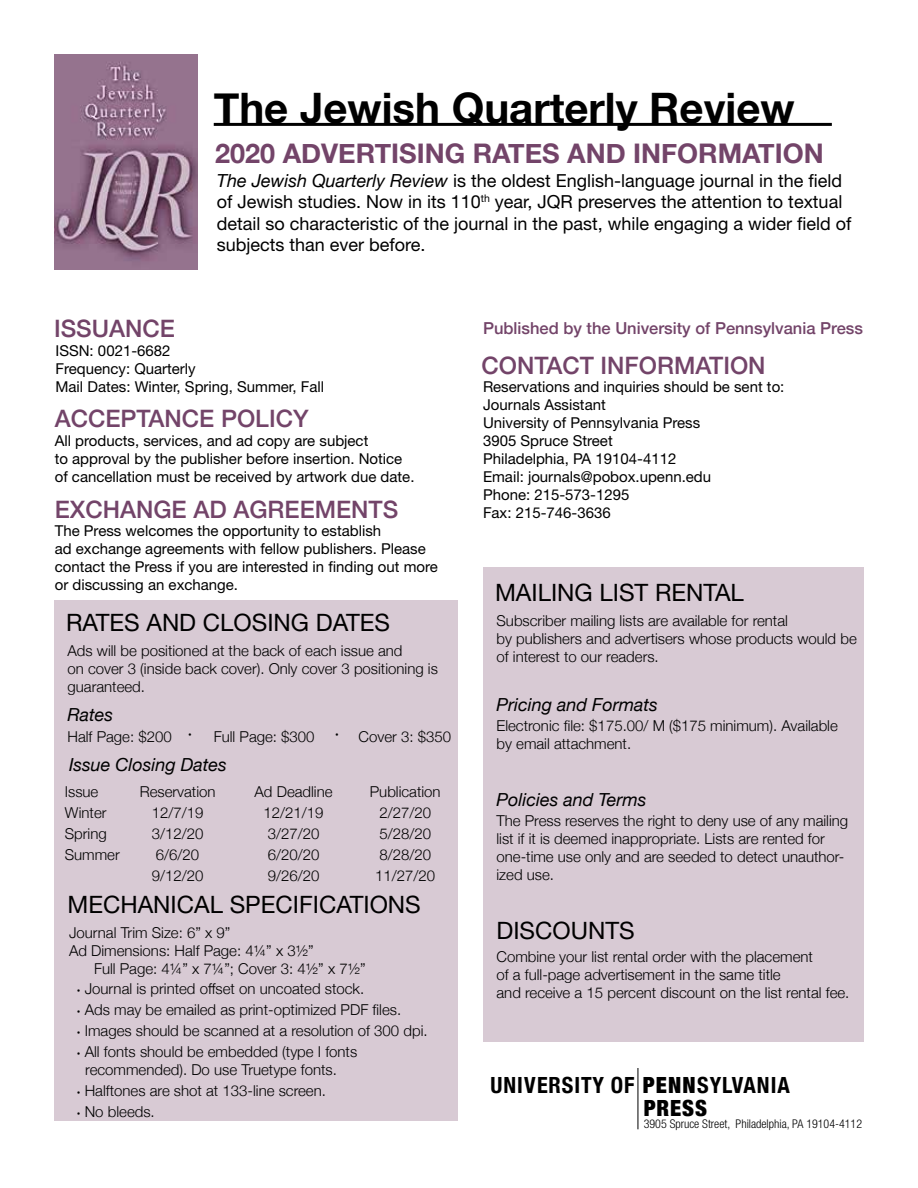
<style>
.page{position:relative;width:918px;height:1188px;background:#fff}
.page>*{position:absolute;margin:0;border:0;box-sizing:border-box;transform-origin:0 0}
.t1{font:700 42px "Helvetica Neue";color:#000}
.t2{font:700 27px "Helvetica Neue";color:#734469}
.t3{font:24px "Helvetica Neue LT Std";color:#000}
.t4{font:500 24px "Helvetica Neue";color:#734469}
.t5{font:700 condensed 22.35px/22.5px "Helvetica Neue";letter-spacing:.04em;color:#000}
.t6{font:18px/21.6px "Helvetica Neue LT Std";color:#000}
.t7{font:italic 18px "Helvetica Neue";color:#000}
.t8{font:500 16.5px "Helvetica Neue";color:#734469}
.t9{font:300 15px/21px "Helvetica Neue";color:#000}
.t10{font:15px/18px "Helvetica Neue LT Std";color:#000}
.t11{font:700 condensed 15px "Minion Pro";color:#000}
.t12{font:300 condensed 12px "Helvetica Neue LT Std";color:#000}
.s1{font-family:"Helvetica Neue";font-style:italic}
.s2{font-family:"Minion Pro";font-weight:700;font-stretch:condensed}
.s3{font-weight:900}
</style>
<div class="page">
<hr style="left:214px;top:123px;width:618px;height:3px;background:#000">
<img style="left:55px;top:54px;width:143px;height:216px">
<div style="left:55px;top:600px;width:403px;height:520px;background:#d8cad4"></div>
<div style="left:483px;top:567px;width:381px;height:474px;background:#d8cad4"></div>
<hr style="left:638px;top:1068px;width:1px;height:61px;background:#000">
<h1 class="t1" style="left:214px;top:75px;width:582px">The Jewish Quarterly Review</h1>
<h2 class="t2" style="left:215px;top:132px;width:610px">2020 ADVERTISING RATES AND INFORMATION</h2>
<p class="t6" style="left:217px;top:169px;width:636px"><span class="s1">The Jewish Quarterly Review</span> is the oldest English-language journal in the field of Jewish studies. Now in its 110<sup>th</sup> year, JQR preserves the attention to textual detail so characteristic of the journal in the past, while engaging a wider field of subjects than ever before.</p>
<h3 class="t4" style="left:54px;top:310px;width:122px">ISSUANCE</h3>
<p class="t10" style="left:56px;top:342px;width:270px">ISSN: 0021-6682<br>Frequency: Quarterly<br>Mail Dates: Winter, Spring, Summer, Fall</p>
<h3 class="t4" style="left:55px;top:400px;width:255px">ACCEPTANCE POLICY</h3>
<p class="t10" style="left:55px;top:431px;width:361px">All products, services, and ad copy are subject<br>to approval by the publisher before insertion. Notice of cancellation must be received by artwork due date.</p>
<h3 class="t4" style="left:55px;top:491px;width:345px">EXCHANGE AD AGREEMENTS</h3>
<p class="t10" style="left:55px;top:521px;width:385px">The Press welcomes the opportunity to establish<br>ad exchange agreements with fellow publishers. Please contact the Press if you are interested in finding out more or discussing an exchange.</p>
<h3 class="t3" style="left:66px;top:608px;width:326px">RATES AND CLOSING DATES</h3>
<p class="t9" style="left:68px;top:641px;width:372px;line-height:18px">Ads will be positioned at the back of each issue and<br>on cover 3 (inside back cover). Only cover 3 positioning is guaranteed.</p>
<p class="t7" style="left:68px;top:701px;width:47px">Rates</p>
<p class="t9" style="left:68px;top:725px;width:126px">Half Page: $200 <sup>∙</sup></p>
<p class="t9" style="left:214px;top:725px;width:102px">Full Page: $300</p>
<p class="t11" style="left:335px;top:723px;width:5px">∙</p>
<p class="t9" style="left:358px;top:725px;width:94px">Cover 3: $350</p>
<p class="t7" style="left:69px;top:752px;width:159px">Issue Closing Dates</p>
<p class="t9" style="left:65px;top:780px;width:57px">Issue<br>Winter<br>Spring<br>Summer</p>
<p class="t9" style="left:255px;top:780px;width:80px;text-align:center">Ad Deadline<br>12/21/19<br>3/27/20<br>6/20/20<br>9/26/20</p>
<p class="t9" style="left:140px;top:780px;width:77px;text-align:center">Reservation<br>12/7/19<br>3/12/20<br>6/6/20<br>9/12/20</p>
<p class="t9" style="left:370px;top:780px;width:72px;text-align:center">Publication<br>2/27/20<br>5/28/20<br>8/28/20<br>11/27/20</p>
<h3 class="t3" style="left:68px;top:890px;width:355px">MECHANICAL SPECIFICATIONS</h3>
<p class="t9" style="left:69px;top:921px;width:163px">Journal Trim Size: 6” x 9”</p>
<p class="t9" style="left:69px;top:939px;width:246px">Ad Dimensions: Half Page: 4¼” x 3½”</p>
<p class="t9" style="left:94px;top:957px;width:273px">Full Page: 4¼” x 7¼”; Cover 3: 4½” x 7½”</p>
<p class="t9" style="left:77px;top:977px;width:352px"><span class="s2">∙</span> Journal is printed offset on uncoated stock.<br><span class="s2">∙</span> Ads may be emailed as print-optimized PDF files.<br><span class="s2">∙</span> Images should be scanned at a resolution of 300 dpi. <span class="s2">∙</span> All fonts should be embedded (type I fonts</p>
<p class="t9" style="left:77px;top:1058px;width:262px;text-indent:8px">recommended). Do use Truetype fonts. <span class="s2">∙</span> Halftones are shot at 133-line screen.<br><span class="s2">∙</span> No bleeds.</p>
<p class="t8" style="left:483px;top:315px;width:381px">Published by the University of Pennsylvania Press</p>
<h3 class="t4" style="left:482px;top:347px;width:286px">CONTACT INFORMATION</h3>
<p class="t10" style="left:483px;top:378px;width:303px">Reservations and inquiries should be sent to:<br>Journals Assistant<br>University of Pennsylvania Press<br>3905 Spruce Street<br>Philadelphia, PA 19104-4112<br>Email: journals@pobox.upenn.edu<br>Phone: 215-573-1295<br>Fax: 215-746-3636</p>
<h3 class="t3" style="left:495px;top:578px;width:250px">MAILING LIST RENTAL</h3>
<p class="t9" style="left:496px;top:610px;width:362px;line-height:18px">Subscriber mailing lists are available for rental<br>by publishers and advertisers whose products would be of interest to our readers.</p>
<p class="t7" style="left:496px;top:691px;width:163px">Pricing and Formats</p>
<p class="t9" style="left:496px;top:715px;width:343px;line-height:18px">Electronic file: $175.00/ M ($175 minimum). Available by email attachment.</p>
<p class="t7" style="left:496px;top:787px;width:151px">Policies and Terms</p>
<p class="t9" style="left:496px;top:811px;width:353px;line-height:18px">The Press reserves the right to deny use of any mailing list if it is deemed inappropriate. Lists are rented for one-time use only and are seeded to detect unauthor&shy;ized use.</p>
<h3 class="t3" style="left:496px;top:916px;width:140px">DISCOUNTS</h3>
<p class="t9" style="left:496px;top:947px;width:354px;line-height:18px">Combine your list rental order with the placement<br>of a full-page advertisement in the same title<br>and receive a 15 percent discount on the list rental fee.</p>
<h3 class="t5" style="left:644px;top:1072px;width:148px;text-indent:-153px">UNIVERSITY OF <span class="s3">PENN</span>SYLVANIA<br><span class="s3">PRESS</span></h3>
<p class="t12" style="left:644px;top:1117px;width:220px">3905 Spruce Street, Philadelphia, PA 19104-4112</p>
</div>
